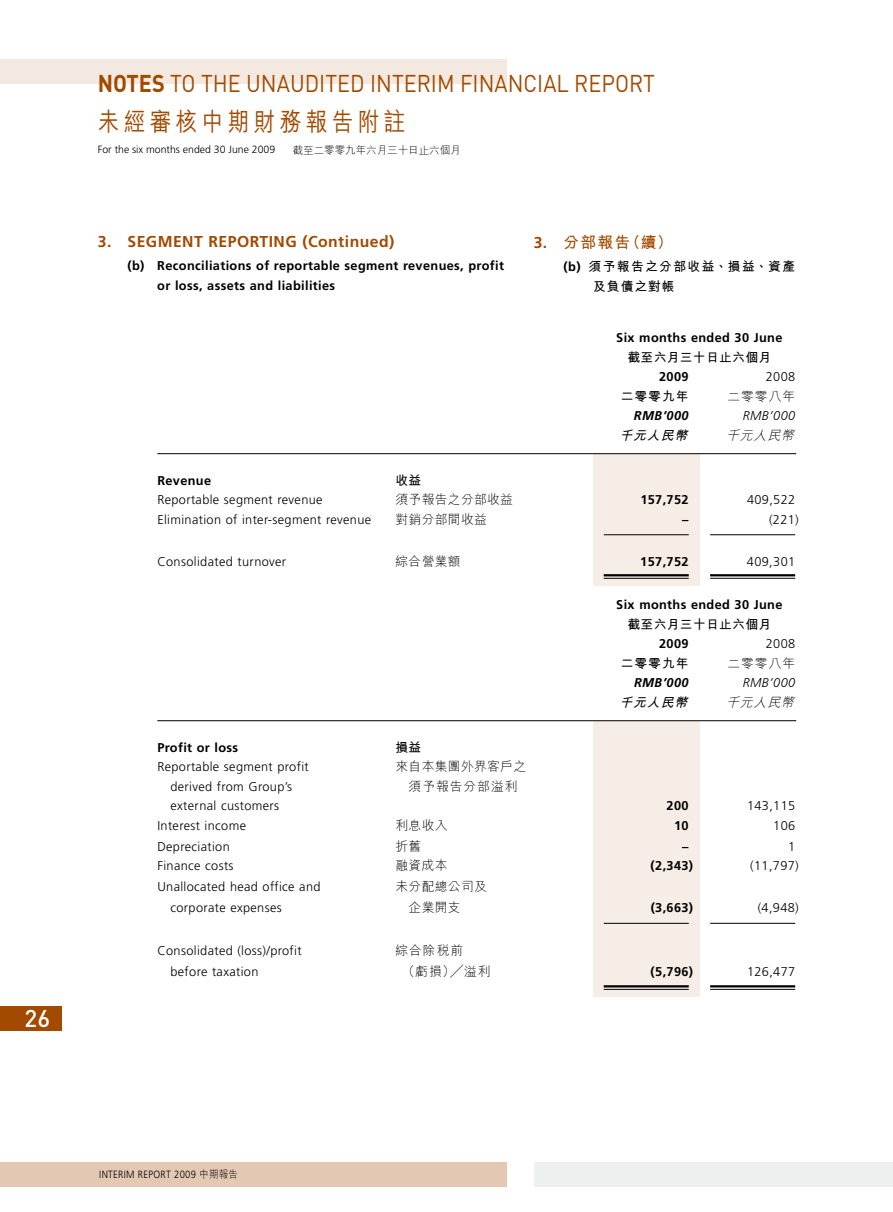
<style>
.page{position:relative;width:893px;height:1212px;background:#fff}
.page>*{position:absolute;margin:0;border:0;box-sizing:border-box;transform-origin:0 0}
.t1{font:500 25.5px "M Hei HK";letter-spacing:.2em;color:#a14a00;scale:.85 1}
.t2{font:24px "DIN Pro";color:#a14a00;scale:.9 1}
.t3{font:500 24px "DIN Pro";color:#fff}
.t4{font:700 15.75px "Frutiger LT Std";letter-spacing:.03em;color:#a14a00}
.t5{font:700 15.75px "M Hei HK";color:#a14a00}
.t6{font:300 12.75px "Frutiger LT Std";letter-spacing:.03em;color:#000}
.t7{font:700 12.75px/19.5px "Frutiger LT Std";letter-spacing:.03em;color:#000}
.t8{font:300 12.75px "M Hei HK";letter-spacing:.03em;color:#000}
.t9{font:700 12.75px/19.5px "M Hei HK";letter-spacing:.11em;color:#000}
.t10{font:700 12.75px "M Hei HK";letter-spacing:.03em;color:#000}
.t11{font:700 12.75px "M Hei HK";letter-spacing:.08em;color:#000}
.t12{font:italic 700 12.75px "Frutiger LT Std";letter-spacing:.03em;color:#000}
.t13{font:italic 300 12.75px "Frutiger LT Std";letter-spacing:.03em;color:#000}
.t14{font:italic 700 12.75px "M Hei HK";color:#000}
.t15{font:italic 300 12.75px "M Hei HK";color:#000}
.t16{font:300 12.75px "M Hei HK";letter-spacing:.08em;color:#000}
.t17{font:300 10.5px "Frutiger LT Std";color:#000}
.t18{font:300 10.5px "Frutiger LT Std";letter-spacing:.03em;color:#000;scale:.9 1}
.t19{font:300 10.5px "M Hei HK";color:#000}
.s1{font-weight:700}
.s2{font-family:"Frutiger LT Std"}
.s3{font-family:"M Hei HK"}
</style>
<div class="page">
<div style="left:0;top:1162px;width:506px;height:25px;background:#e3c9b3"></div>
<div style="left:0;top:60px;width:506px;height:24px;background:#f4e9e0"></div>
<div style="left:534px;top:1162px;width:359px;height:25px;background:#eeefef"></div>
<div style="left:0;top:1006px;width:62px;height:25px;background:#a14a00"></div>
<div style="left:593px;top:454px;width:106px;height:132px;background:#f6ede6"></div>
<hr style="left:157px;top:453px;width:639px;height:1px;background:#000">
<hr style="left:604px;top:534px;width:85px;height:1px;background:#000">
<hr style="left:710px;top:534px;width:85px;height:1px;background:#000">
<hr style="left:604px;top:574px;width:85px;height:2px;background:#000">
<hr style="left:604px;top:578px;width:85px;height:1px;background:#000">
<hr style="left:710px;top:574px;width:85px;height:2px;background:#000">
<hr style="left:710px;top:578px;width:85px;height:1px;background:#000">
<div style="left:593px;top:721px;width:106px;height:276px;background:#f6ede6"></div>
<hr style="left:157px;top:720px;width:639px;height:1px;background:#000">
<hr style="left:604px;top:923px;width:85px;height:1px;background:#000">
<hr style="left:710px;top:923px;width:85px;height:1px;background:#000">
<hr style="left:604px;top:985px;width:85px;height:2px;background:#000">
<hr style="left:604px;top:989px;width:85px;height:1px;background:#000">
<hr style="left:710px;top:985px;width:85px;height:2px;background:#000">
<hr style="left:710px;top:989px;width:85px;height:1px;background:#000">
<h2 class="t3" style="left:25px;top:1002px;width:27px">26</h2>
<h2 class="t2" style="left:98px;top:67px;width:621px"><span class="s1">NOTES</span> TO THE UNAUDITED INTERIM FINANCIAL REPORT</h2>
<h1 class="t1" style="left:98px;top:103px;width:364px">未經審核中期財務報告附註</h1>
<p class="t17" style="left:98px;top:144px;width:179px">For the six months ended 30 June 2009</p>
<p class="t19" style="left:293px;top:143px;width:169px">截至二零零九年六月三十日止六個月</p>
<p class="t4" style="left:98px;top:232px;width:298px">3. SEGMENT REPORTING (Continued)</p>
<p class="t7" style="left:157px;top:256px;width:348px;text-indent:-30px">(b) Reconciliations of reportable segment revenues, profit or loss, assets and liabilities</p>
<p class="t5" style="left:534px;top:231px;width:141px"><span class="s2">3.</span> 分部報告（續）</p>
<p class="t9" style="left:593px;top:256px;width:203px;text-indent:-30px"><span class="s2">(b)</span> 須予報告之分部收益、損益、資產及負債之對帳</p>
<p class="t7" style="left:616px;top:327px;width:168px">Six months ended 30 June</p>
<p class="t10" style="left:627px;top:348px;width:145px">截至六月三十日止六個月</p>
<p class="t7" style="left:659px;top:367px;width:31px">2009</p>
<p class="t6" style="left:766px;top:370px;width:31px">2008</p>
<p class="t11" style="left:621px;top:387px;width:69px">二零零九年</p>
<p class="t8" style="left:727px;top:387px;width:69px">二零零八年</p>
<p class="t12" style="left:634px;top:408px;width:56px">RMB’000</p>
<p class="t13" style="left:743px;top:408px;width:54px">RMB’000</p>
<p class="t14" style="left:619px;top:426px;width:74px">千元人民幣</p>
<p class="t15" style="left:726px;top:426px;width:74px">千元人民幣</p>
<p class="t7" style="left:157px;top:471px;width:55px">Revenue</p>
<p class="t11" style="left:395px;top:471px;width:27px">收益</p>
<p class="t6" style="left:157px;top:493px;width:167px">Reportable segment revenue</p>
<p class="t8" style="left:395px;top:491px;width:119px">須予報告之分部收益</p>
<p class="t7" style="left:640px;top:490px;width:50px">157,752</p>
<p class="t6" style="left:747px;top:493px;width:50px">409,522</p>
<p class="t6" style="left:157px;top:512px;width:215px">Elimination of inter-segment revenue</p>
<p class="t8" style="left:395px;top:510px;width:93px">對銷分部間收益</p>
<p class="t7" style="left:682px;top:510px;width:8px">–</p>
<p class="t6" style="left:769px;top:512px;width:31px">(221)</p>
<p class="t6" style="left:157px;top:554px;width:130px">Consolidated turnover</p>
<p class="t8" style="left:395px;top:552px;width:67px">綜合營業額</p>
<p class="t7" style="left:640px;top:552px;width:50px">157,752</p>
<p class="t6" style="left:747px;top:554px;width:50px">409,301</p>
<p class="t7" style="left:616px;top:594px;width:168px">Six months ended 30 June</p>
<p class="t10" style="left:627px;top:615px;width:145px">截至六月三十日止六個月</p>
<p class="t7" style="left:659px;top:634px;width:31px">2009</p>
<p class="t6" style="left:766px;top:637px;width:31px">2008</p>
<p class="t11" style="left:621px;top:654px;width:69px">二零零九年</p>
<p class="t8" style="left:727px;top:654px;width:69px">二零零八年</p>
<p class="t12" style="left:634px;top:675px;width:56px">RMB’000</p>
<p class="t13" style="left:743px;top:675px;width:54px">RMB’000</p>
<p class="t14" style="left:619px;top:693px;width:74px">千元人民幣</p>
<p class="t15" style="left:726px;top:693px;width:74px">千元人民幣</p>
<p class="t7" style="left:157px;top:738px;width:82px">Profit or loss</p>
<p class="t11" style="left:395px;top:738px;width:27px">損益</p>
<p class="t6" style="left:157px;top:760px;width:153px">Reportable segment profit</p>
<p class="t8" style="left:395px;top:758px;width:132px">來自本集團外界客戶之</p>
<p class="t6" style="left:170px;top:779px;width:123px">derived from Group’s</p>
<p class="t16" style="left:409px;top:777px;width:110px">須予報告分部溢利</p>
<p class="t6" style="left:170px;top:799px;width:110px">external customers</p>
<p class="t7" style="left:667px;top:796px;width:23px">200</p>
<p class="t6" style="left:747px;top:799px;width:50px">143,115</p>
<p class="t6" style="left:157px;top:818px;width:90px">Interest income</p>
<p class="t8" style="left:395px;top:816px;width:54px">利息收入</p>
<p class="t7" style="left:674px;top:816px;width:16px">10</p>
<p class="t6" style="left:773px;top:818px;width:23px">106</p>
<p class="t6" style="left:157px;top:839px;width:74px">Depreciation</p>
<p class="t8" style="left:395px;top:837px;width:27px">折舊</p>
<p class="t7" style="left:682px;top:837px;width:8px">–</p>
<p class="t6" style="left:788px;top:839px;width:9px">1</p>
<p class="t6" style="left:157px;top:859px;width:78px">Finance costs</p>
<p class="t8" style="left:395px;top:857px;width:54px">融資成本</p>
<p class="t7" style="left:651px;top:856px;width:44px">(2,343)</p>
<p class="t6" style="left:750px;top:859px;width:50px">(11,797)</p>
<p class="t6" style="left:157px;top:880px;width:165px">Unallocated head office and</p>
<p class="t8" style="left:395px;top:878px;width:93px">未分配總公司及</p>
<p class="t6" style="left:170px;top:901px;width:113px">corporate expenses</p>
<p class="t8" style="left:409px;top:899px;width:54px">企業開支</p>
<p class="t7" style="left:651px;top:898px;width:44px">(3,663)</p>
<p class="t6" style="left:758px;top:901px;width:43px">(4,948)</p>
<p class="t6" style="left:157px;top:943px;width:146px">Consolidated (loss)/profit</p>
<p class="t8" style="left:395px;top:941px;width:69px">綜合除稅前</p>
<p class="t6" style="left:170px;top:964px;width:90px">before taxation</p>
<p class="t8" style="left:402px;top:962px;width:90px">（虧損）╱溢利</p>
<p class="t7" style="left:651px;top:961px;width:44px">(5,796)</p>
<p class="t6" style="left:747px;top:964px;width:50px">126,477</p>
<p class="t18" style="left:99px;top:1168px;width:156px">INTERIM REPORT 2009 <span class="s3">中期報告</span></p>
</div>
